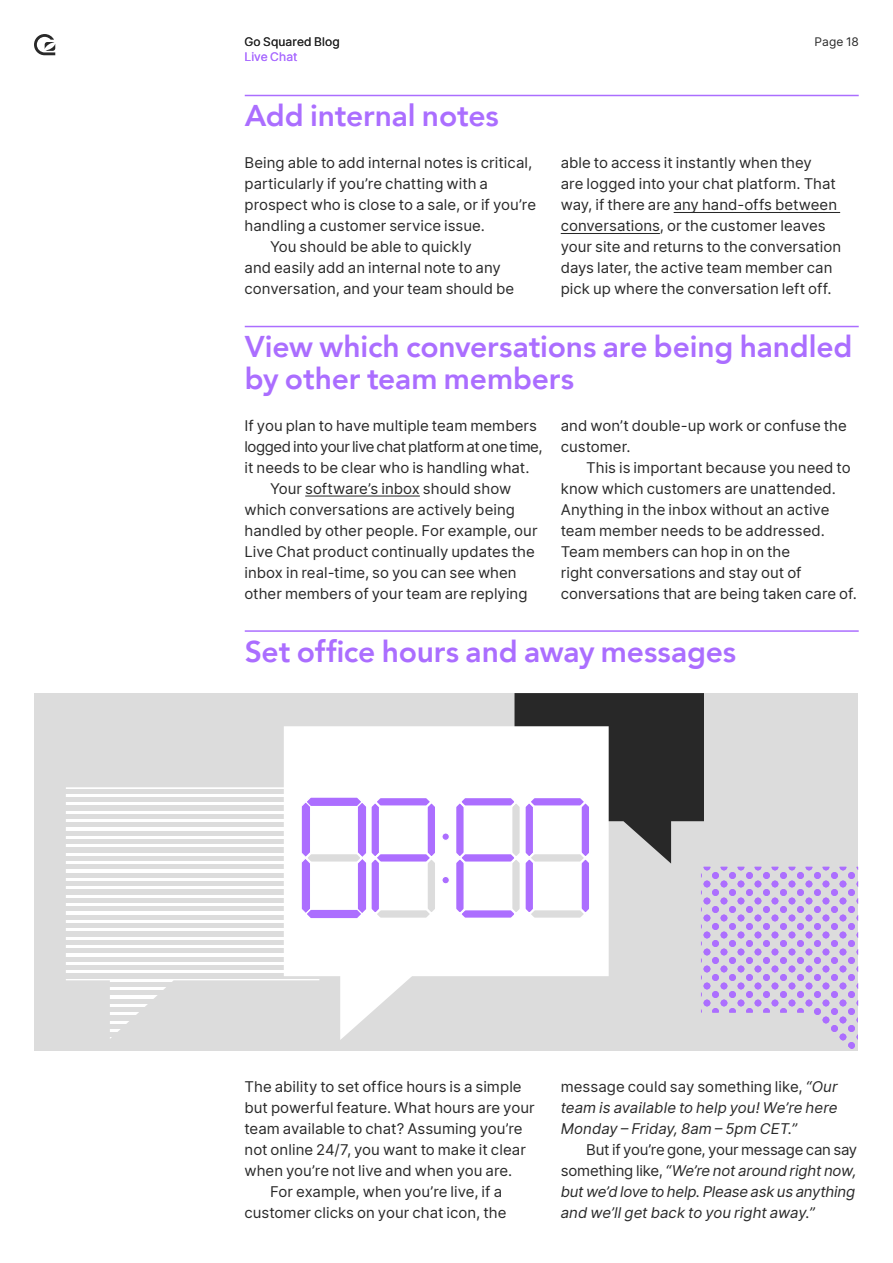
<style>
.page{position:relative;width:893px;height:1263px;background:#fff}
.page>*{position:absolute;margin:0;border:0;box-sizing:border-box;transform-origin:0 0}
.t1{font:800 30px/31.5px "Avenir";letter-spacing:-.005em;color:#ab6eff}
.t2{font:15px/21px "Inter";color:#292929}
.t3{font:italic 15px/21px "Inter";letter-spacing:-.01em;color:#292929;text-align:justify}
.t4{font:15px "Inter";letter-spacing:-.03em;color:#292929}
.t5{font:15px "Inter";letter-spacing:.005em;color:#282828}
.t6{font:12px "Inter";letter-spacing:.015em;color:#292929}
.t7{font:12px "Inter";letter-spacing:.01em;color:#ab6eff}
.s1{color:#282828}
.s2{color:#292929}
.s3{font-style:normal}
</style>
<div class="page">
<div style="left:34px;top:693px;width:824px;height:357px;background:#dcdcdc"></div>
<svg style="left:66px;top:787px;width:234px;height:252px"></svg>
<div style="left:284px;top:726px;width:16px;height:250px;background:#fff"></div>
<svg style="left:300px;top:693px;width:558px;height:356px"></svg>
<div style="left:442px;top:833px;width:7px;height:7px;background:#ac6eff;border-radius:50%"></div>
<div style="left:441px;top:832px;width:9px;height:9px;border:1px solid #fff;border-radius:50%"></div>
<div style="left:442px;top:876px;width:7px;height:8px;background:#ac6eff;border-radius:50%"></div>
<div style="left:441px;top:876px;width:9px;height:8px;border:1px solid #fff;border-radius:50%"></div>
<svg style="left:34px;top:34px;width:21px;height:21px"></svg>
<hr style="left:674px;top:212px;width:166px;height:1px;background:#282828">
<hr style="left:561px;top:233px;width:99px;height:1px;background:#282828">
<hr style="left:305px;top:495px;width:115px;height:1px;background:#282828">
<hr style="left:245px;top:95px;width:614px;height:1px;background:#ab6eff">
<hr style="left:245px;top:326px;width:614px;height:1px;background:#ab6eff">
<hr style="left:245px;top:630px;width:614px;height:2px;background:#ab6eff">
<p class="t6" style="left:244px;top:33px;width:97px">Go Squared Blog</p>
<p class="t7" style="left:244px;top:48px;width:55px">Live Chat</p>
<h1 class="t1" style="left:245px;top:100px;width:256px">Add internal notes</h1>
<p class="t2" style="left:244px;top:151px;width:289px">Being able to add internal notes is critical,</p>
<p class="t2" style="left:244px;top:172px;width:245px">particularly if you’re chatting with a</p>
<p class="t2" style="left:244px;top:193px;width:293px">prospect who is close to a sale, or if you’re</p>
<p class="t2" style="left:244px;top:214px;width:242px">handling a customer service issue.</p>
<p class="t2" style="left:270px;top:235px;width:203px">You should be able to quickly</p>
<p class="t2" style="left:244px;top:256px;width:258px">and easily add an internal note to any</p>
<p class="t2" style="left:244px;top:277px;width:271px">conversation, and your team should be</p>
<p class="t6" style="left:814px;top:33px;width:46px">Page 18</p>
<p class="t2" style="left:561px;top:151px;width:282px">able to access it instantly when they<br>are logged into your chat platform. That way, if there are <span class="s1">any hand-offs between conversations</span>, or the customer leaves your site and returns to the conversation days later, the active team member can pick up where the conversation left off.</p>
<h1 class="t1" style="left:245px;top:331px;width:609px">View which conversations are being handled by other team members</h1>
<p class="t2" style="left:244px;top:414px;width:294px">If you plan to have multiple team members</p>
<p class="t4" style="left:244px;top:435px;width:300px">logged into your live chat platform at one time,</p>
<p class="t2" style="left:244px;top:456px;width:286px">it needs to be clear who is handling what.</p>
<p class="t5" style="left:270px;top:477px;width:243px"><span class="s2">Your</span> software’s inbox <span class="s2">should show</span></p>
<p class="t2" style="left:244px;top:498px;width:272px">which conversations are actively being</p>
<p class="t2" style="left:244px;top:519px;width:295px">handled by other people. For example, our</p>
<p class="t2" style="left:244px;top:540px;width:292px">Live Chat product continually updates the</p>
<p class="t2" style="left:244px;top:561px;width:274px">inbox in real-time, so you can see when</p>
<p class="t2" style="left:244px;top:582px;width:285px">other members of your team are replying</p>
<p class="t2" style="left:561px;top:414px;width:288px">and won’t double-up work or confuse the customer.</p>
<p class="t2" style="left:561px;top:456px;width:298px;text-indent:26px">This is important because you need to know which customers are unattended.<br>Anything in the inbox without an active team member needs to be addressed.<br>Team members can hop in on the<br>right conversations and stay out of conversations that are being taken care of.</p>
<h1 class="t1" style="left:245px;top:635px;width:493px">Set office hours and away messages</h1>
<p class="t2" style="left:244px;top:1075px;width:279px">The ability to set office hours is a simple</p>
<p class="t2" style="left:244px;top:1096px;width:292px">but powerful feature. What hours are your</p>
<p class="t2" style="left:244px;top:1117px;width:280px">team available to chat? Assuming you’re</p>
<p class="t2" style="left:244px;top:1138px;width:283px">not online 24/7, you want to make it clear</p>
<p class="t2" style="left:244px;top:1159px;width:269px">when you’re not live and when you are.</p>
<p class="t2" style="left:270px;top:1180px;width:234px">For example, when you’re live, if a</p>
<p class="t2" style="left:244px;top:1201px;width:264px">customer clicks on your chat icon, the</p>
<p class="t3" style="left:561px;top:1075px;width:278px"><span class="s3">message could say something like,</span> “Our team is available to help you! We’re here Monday – Friday, 8am – 5pm CET.”</p>
<p class="t3" style="left:561px;top:1138px;width:298px;text-align:left;text-indent:26px"><span class="s3">But if you’re gone, your message can say something like,</span> “We’re not around right now, but we’d love to help. Please ask us anything and we’ll get back to you right away.”</p>
</div>
